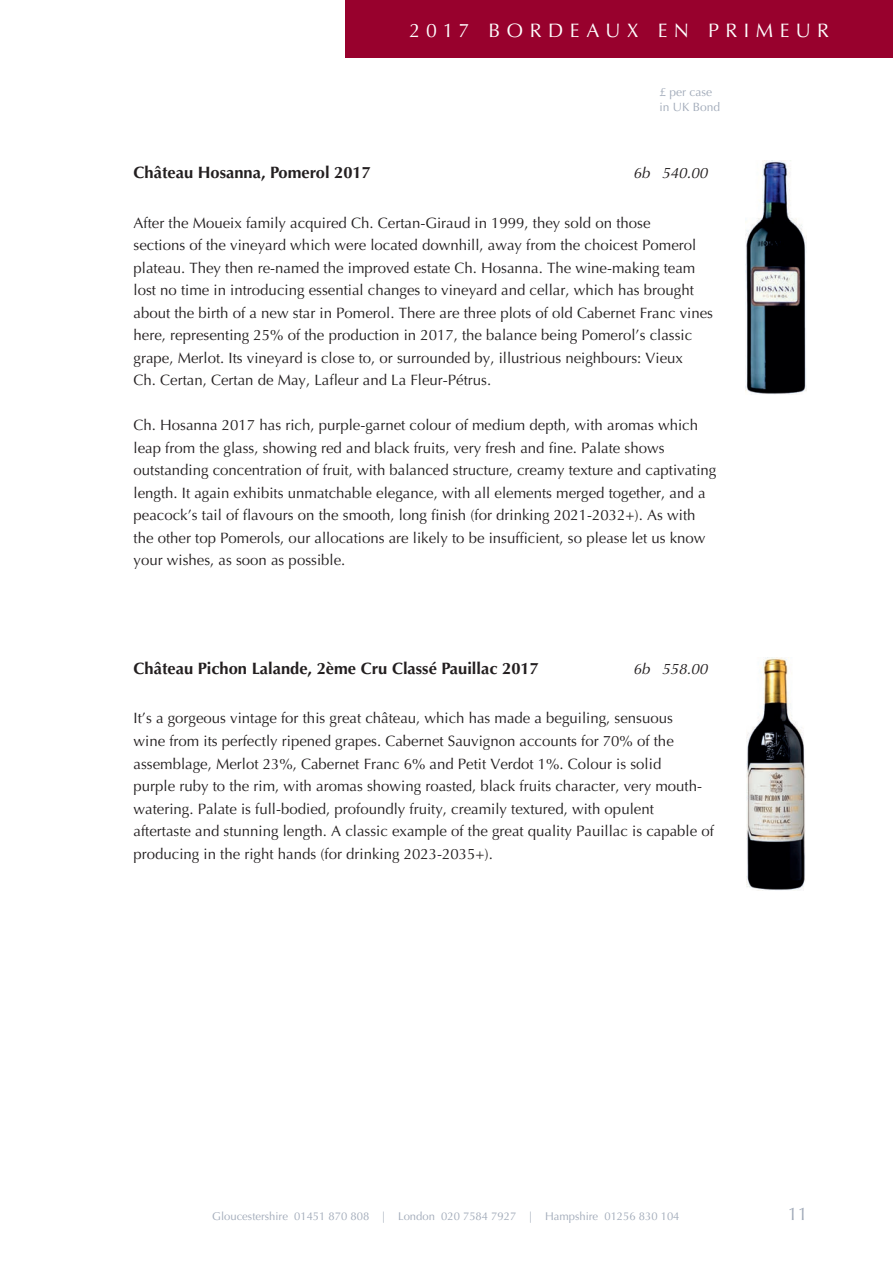
<style>
.page{position:relative;width:893px;height:1263px;background:#fff}
.page>*{position:absolute;margin:0;border:0;box-sizing:border-box;transform-origin:0 0}
.t1{font:19.5px "Optima";letter-spacing:.33em;color:#fff}
.t2{font:18px "Optima";color:#a1aab9}
.t3{font:700 16.5px "Optima";color:#231f20}
.t4{font:15px/22.5px "Optima";color:#231f20}
.t5{font:italic 15px "Optima";color:#231f20}
.t6{font:12px/14.4px "Optima";color:#a1aab9}
.t7{font:11.25px "Optima";color:#a1aab9}
</style>
<div class="page">
<div style="left:346px;top:0;width:547px;height:58px;background:#98012d"></div>
<img style="left:745px;top:160px;width:62px;height:234px">
<img style="left:746px;top:657px;width:59px;height:234px">
<h1 class="t1" style="left:409px;top:19px;width:421px">2017 BORDEAUX EN PRIMEUR</h1>
<p class="t6" style="left:659px;top:85px;width:62px">£ per case in UK Bond</p>
<p class="t3" style="left:134px;top:163px;width:239px">Château Hosanna, Pomerol 2017</p>
<p class="t5" style="left:633px;top:165px;width:76px">6b 540.00</p>
<p class="t4" style="left:134px;top:212px;width:581px">After the Moueix family acquired Ch. Certan-Giraud in 1999, they sold on those<br>sections of the vineyard which were located downhill, away from the choicest Pomerol plateau. They then re-named the improved estate Ch. Hosanna. The wine-making team lost no time in introducing essential changes to vineyard and cellar, which has brought about the birth of a new star in Pomerol. There are three plots of old Cabernet Franc vines here, representing 25% of the production in 2017, the balance being Pomerol’s classic grape, Merlot. Its vineyard is close to, or surrounded by, illustrious neighbours: Vieux<br>Ch. Certan, Certan de May, Lafleur and La Fleur-Pétrus.</p>
<p class="t4" style="left:134px;top:414px;width:584px">Ch. Hosanna 2017 has rich, purple-garnet colour of medium depth, with aromas which leap from the glass, showing red and black fruits, very fresh and fine. Palate shows outstanding concentration of fruit, with balanced structure, creamy texture and captivating length. It again exhibits unmatchable elegance, with all elements merged together, and a peacock’s tail of flavours on the smooth, long finish (for drinking 2021-2032+). As with the other top Pomerols, our allocations are likely to be insufficient, so please let us know your wishes, as soon as possible.</p>
<p class="t3" style="left:134px;top:659px;width:407px">Château Pichon Lalande, 2ème Cru Classé Pauillac 2017</p>
<p class="t5" style="left:633px;top:660px;width:76px">6b 558.00</p>
<p class="t4" style="left:134px;top:707px;width:582px">It’s a gorgeous vintage for this great château, which has made a beguiling, sensuous<br>wine from its perfectly ripened grapes. Cabernet Sauvignon accounts for 70% of the assemblage, Merlot 23%, Cabernet Franc 6% and Petit Verdot 1%. Colour is solid<br>purple ruby to the rim, with aromas showing roasted, black fruits character, very mouth&shy;watering. Palate is full-bodied, profoundly fruity, creamily textured, with opulent aftertaste and stunning length. A classic example of the great quality Pauillac is capable of producing in the right hands (for drinking 2023-2035+).</p>
<p class="t7" style="left:212px;top:1210px;width:469px">Gloucestershire 01451 870 808 | London 020 7584 7927 | Hampshire 01256 830 104</p>
<p class="t2" style="left:788px;top:1204px;width:22px">11</p>
</div>
